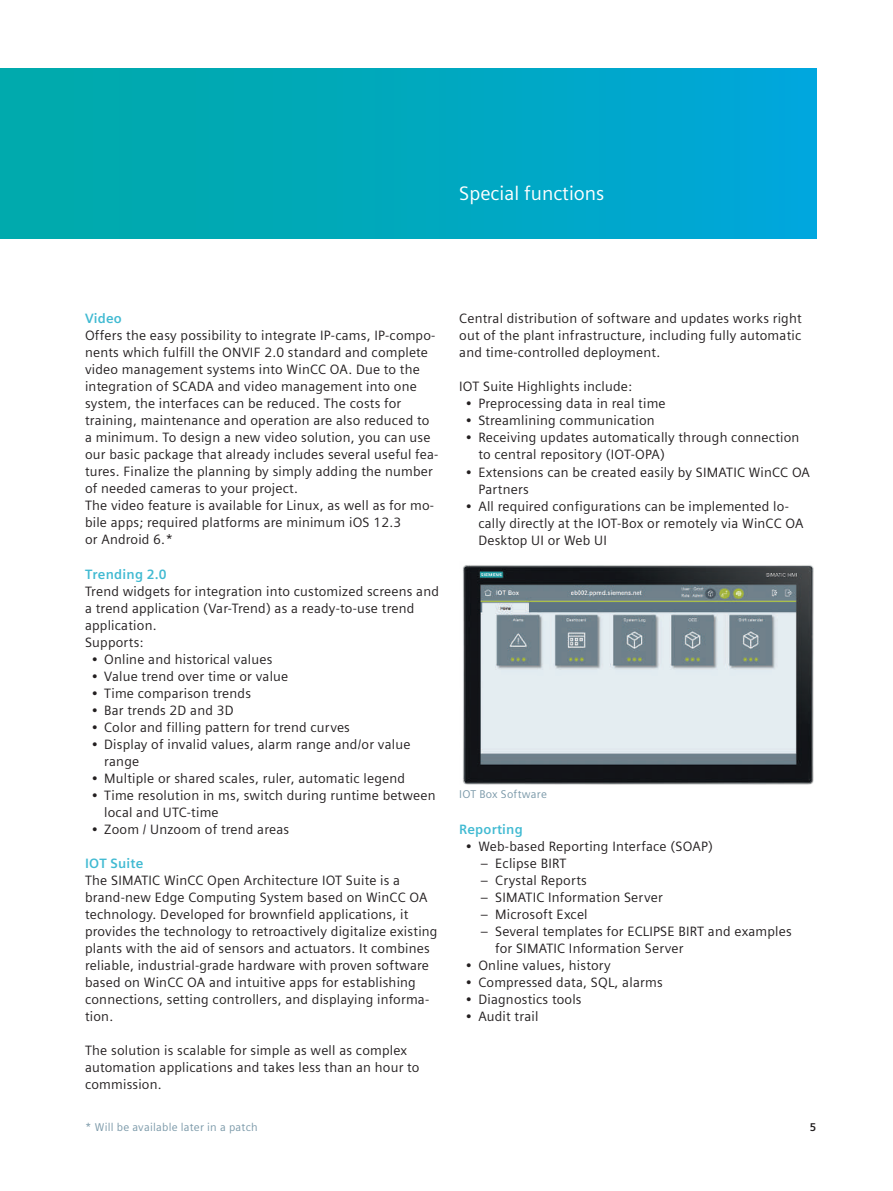
<style>
.page{position:relative;width:893px;height:1191px;background:#fff}
.page>*{position:absolute;margin:0;border:0;box-sizing:border-box;transform-origin:0 0}
.t1{font:19.5px "Siemens Sans";color:#fff}
.t2{font:13.5px/17px "Siemens Sans";letter-spacing:.015em;color:#231f20}
.t3{font:700 13.5px "Siemens Sans Global";letter-spacing:.015em;color:#41bad2}
.t4{font:11.25px "Siemens Sans";letter-spacing:.02em;color:#7b99a9}
.t5{font:700 11.25px "Siemens Sans";color:#231f20}
</style>
<div class="page">
<div style="left:0;top:68px;width:816px;height:170px;background:linear-gradient(to right,#00aaa6,#00a7d9)"></div>
<img style="left:463px;top:565px;width:351px;height:220px">
<h1 class="t1" style="left:459px;top:182px;width:147px">Special functions</h1>
<p class="t3" style="left:85px;top:308px;width:38px">Video</p>
<p class="t2" style="left:85px;top:327px;width:355px">Offers the easy possibility to integrate IP-cams, IP-compo&shy;nents which fulfill the ONVIF 2.0 standard and complete video management systems into WinCC OA. Due to the integration of SCADA and video management into one system, the interfaces can be reduced. The costs for training, maintenance and operation are also reduced to a minimum. To design a new video solution, you can use our basic package that already includes several useful fea&shy;tures. Finalize the planning by simply adding the number of needed cameras to your project.<br>The video feature is available for Linux, as well as for mo&shy;bile apps; required platforms are minimum iOS 12.3<br>or Android 6.*</p>
<p class="t3" style="left:85px;top:563px;width:83px">Trending 2.0</p>
<p class="t2" style="left:85px;top:582px;width:355px">Trend widgets for integration into customized screens and a trend application (Var-Trend) as a ready-to-use trend application.<br>Supports:</p>
<p class="t2" style="left:91px;top:650px;width:183px">• Online and historical values</p>
<p class="t2" style="left:91px;top:667px;width:198px">• Value trend over time or value</p>
<p class="t2" style="left:91px;top:684px;width:161px">• Time comparison trends</p>
<p class="t2" style="left:91px;top:701px;width:144px">• Bar trends 2D and 3D</p>
<p class="t2" style="left:91px;top:718px;width:260px">• Color and filling pattern for trend curves</p>
<p class="t2" style="left:104px;top:735px;width:308px;text-indent:-13px">• Display of invalid values, alarm range and/or value range</p>
<p class="t2" style="left:91px;top:769px;width:315px">• Multiple or shared scales, ruler, automatic legend</p>
<p class="t2" style="left:104px;top:786px;width:333px;text-indent:-13px">• Time resolution in ms, switch during runtime between local and UTC-time</p>
<p class="t2" style="left:91px;top:820px;width:199px">• Zoom / Unzoom of trend areas</p>
<p class="t3" style="left:85px;top:852px;width:60px">IOT Suite</p>
<p class="t2" style="left:85px;top:871px;width:354px">The SIMATIC WinCC Open Architecture IOT Suite is a brand-new Edge Computing System based on WinCC OA technology. Developed for brownfield applications, it provides the technology to retroactively digitalize existing plants with the aid of sensors and actuators. It combines reliable, industrial-grade hardware with proven software based on WinCC OA and intuitive apps for establishing connections, setting controllers, and displaying informa&shy;tion.</p>
<p class="t2" style="left:85px;top:1042px;width:336px">The solution is scalable for simple as well as complex automation applications and takes less than an hour to commission.</p>
<p class="t4" style="left:85px;top:1120px;width:174px">* Will be available later in a patch</p>
<p class="t2" style="left:459px;top:310px;width:344px;text-align:justify">Central distribution of software and updates works right out of the plant infrastructure, including fully automatic and time-controlled deployment.</p>
<p class="t2" style="left:459px;top:378px;width:174px">IOT Suite Highlights include:</p>
<p class="t2" style="left:466px;top:395px;width:202px">• Preprocessing data in real time</p>
<p class="t2" style="left:466px;top:412px;width:191px">• Streamlining communication</p>
<p class="t2" style="left:478px;top:429px;width:323px;text-indent:-13px">• Receiving updates automatically through connection to central repository (IOT-OPA)</p>
<p class="t2" style="left:478px;top:463px;width:333px;text-indent:-13px">• Extensions can be created easily by SIMATIC WinCC OA<br>Partners</p>
<p class="t2" style="left:478px;top:497px;width:327px;text-indent:-13px">• All required configurations can be implemented lo&shy;cally directly at the IOT-Box or remotely via WinCC OA<br>Desktop UI or Web UI</p>
<p class="t4" style="left:459px;top:788px;width:89px">IOT Box Software</p>
<p class="t3" style="left:459px;top:819px;width:65px">Reporting</p>
<p class="t2" style="left:466px;top:838px;width:249px">• Web-based Reporting Interface (SOAP)</p>
<p class="t2" style="left:480px;top:855px;width:87px">– Eclipse BIRT</p>
<p class="t2" style="left:480px;top:872px;width:108px">– Crystal Reports</p>
<p class="t2" style="left:480px;top:889px;width:184px">– SIMATIC Information Server</p>
<p class="t2" style="left:480px;top:906px;width:109px">– Microsoft Excel</p>
<p class="t2" style="left:495px;top:923px;width:298px;text-indent:-15px">– Several templates for ECLIPSE BIRT and examples for SIMATIC Information Server</p>
<p class="t2" style="left:466px;top:957px;width:147px">• Online values, history</p>
<p class="t2" style="left:466px;top:974px;width:199px">• Compressed data, SQL, alarms</p>
<p class="t2" style="left:466px;top:991px;width:118px">• Diagnostics tools</p>
<p class="t2" style="left:466px;top:1008px;width:74px">• Audit trail</p>
<p class="t5" style="left:810px;top:1120px;width:8px">5</p>
</div>
